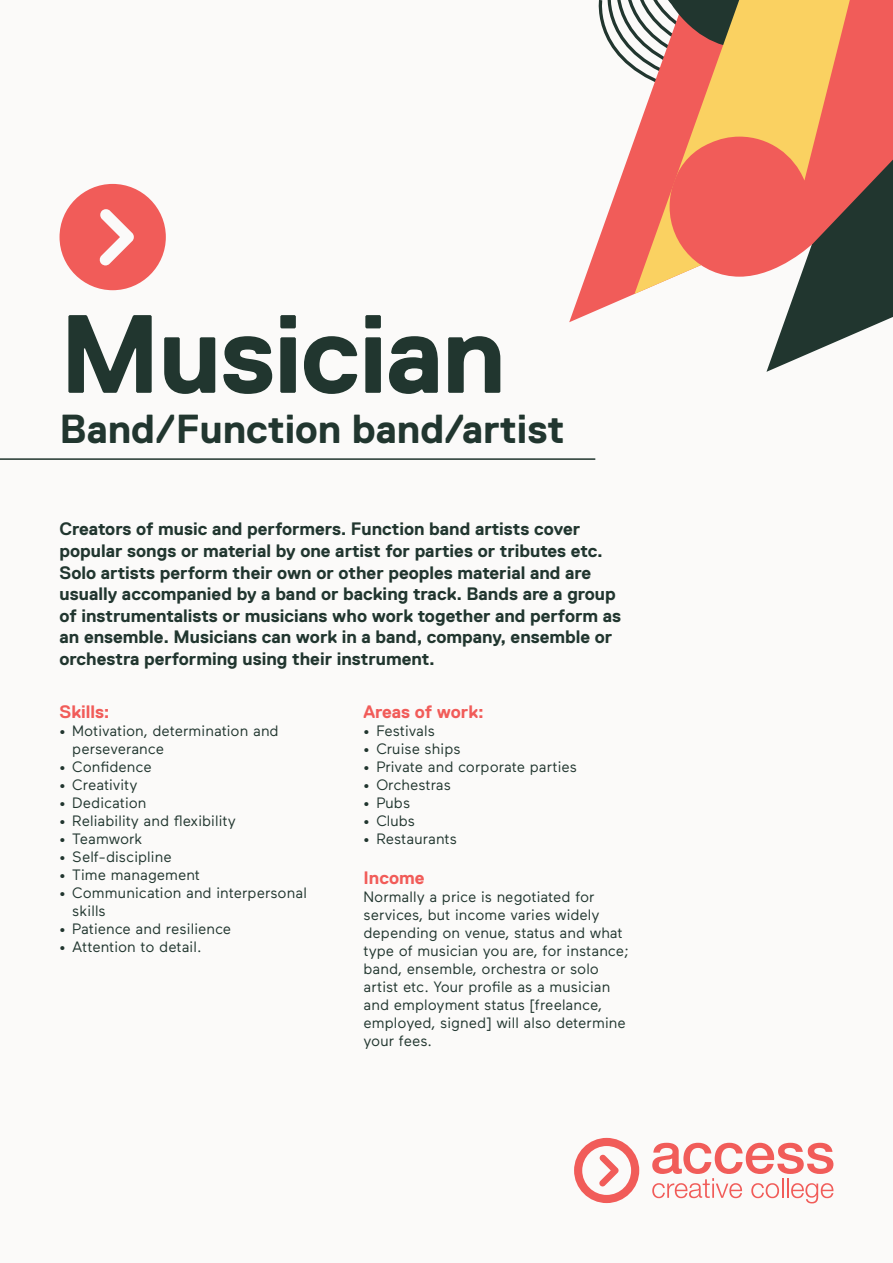
<style>
.page{position:relative;width:893px;height:1263px;background:#fbfaf9}
.page>*{position:absolute;margin:0;border:0;box-sizing:border-box;transform-origin:0 0}
.t1{font:700 111px "Replica";letter-spacing:-.015em;color:#21362f}
.t2{font:700 40.5px "Replica";color:#21362f}
.t3{font:700 18px/21.6px "Replica";color:#21362f}
.t4{font:700 18px "Replica";color:#f15c59}
.t5{font:15px/18px "Maax";color:#21362f}
</style>
<div class="page">
<svg style="left:60px;top:184px;width:106px;height:106px"></svg>
<hr style="left:0;top:458px;width:595px;height:2px;background:#21362f">
<svg style="left:569px;top:0;width:65px;height:323px"></svg>
<svg style="left:634px;top:0;width:40px;height:294px;fill:#f15c59"></svg>
<svg style="left:766px;top:277px;width:127px;height:95px"></svg>
<svg style="left:670px;top:0;width:223px;height:277px;background:#d87c58"></svg>
<svg style="left:574px;top:1138px;width:65px;height:65px"></svg>
<svg style="left:652px;top:1143px;width:181px;height:60px"></svg>
<p class="t1" style="left:60px;top:293px;width:448px">Musician</p>
<p class="t2" style="left:60px;top:406px;width:507px">Band/Function band/artist</p>
<p class="t3" style="left:60px;top:518px;width:563px">Creators of music and performers. Function band artists cover popular songs or material by one artist for parties or tributes etc.<br>Solo artists perform their own or other peoples material and are usually accompanied by a band or backing track. Bands are a group of instrumentalists or musicians who work together and perform as an ensemble. Musicians can work in a band, company, ensemble or orchestra performing using their instrument.</p>
<p class="t4" style="left:60px;top:702px;width:52px">Skills:</p>
<p class="t5" style="left:60px;top:722px;width:221px">• Motivation, determination and</p>
<p class="t5" style="left:72px;top:740px;width:93px">perseverance</p>
<p class="t5" style="left:60px;top:758px;width:94px">• Confidence</p>
<p class="t5" style="left:60px;top:776px;width:80px">• Creativity</p>
<p class="t5" style="left:60px;top:794px;width:89px">• Dedication</p>
<p class="t5" style="left:60px;top:812px;width:178px">• Reliability and flexibility</p>
<p class="t5" style="left:60px;top:830px;width:85px">• Teamwork</p>
<p class="t5" style="left:60px;top:848px;width:114px">• Self-discipline</p>
<p class="t5" style="left:60px;top:866px;width:142px">• Time management</p>
<p class="t5" style="left:60px;top:884px;width:249px">• Communication and interpersonal</p>
<p class="t5" style="left:72px;top:902px;width:35px">skills</p>
<p class="t5" style="left:60px;top:920px;width:173px">• Patience and resilience</p>
<p class="t5" style="left:60px;top:938px;width:144px">• Attention to detail.</p>
<p class="t4" style="left:364px;top:702px;width:122px">Areas of work:</p>
<p class="t5" style="left:364px;top:722px;width:73px">• Festivals</p>
<p class="t5" style="left:364px;top:740px;width:99px">• Cruise ships</p>
<p class="t5" style="left:364px;top:758px;width:215px">• Private and corporate parties</p>
<p class="t5" style="left:364px;top:776px;width:89px">• Orchestras</p>
<p class="t5" style="left:364px;top:794px;width:48px">• Pubs</p>
<p class="t5" style="left:364px;top:812px;width:53px">• Clubs</p>
<p class="t5" style="left:364px;top:830px;width:95px">• Restaurants</p>
<p class="t4" style="left:364px;top:867px;width:63px">Income</p>
<p class="t5" style="left:364px;top:888px;width:267px">Normally a price is negotiated for services, but income varies widely depending on venue, status and what type of musician you are, for instance; band, ensemble, orchestra or solo artist etc. Your profile as a musician and employment status [freelance, employed, signed] will also determine your fees.</p>
</div>
